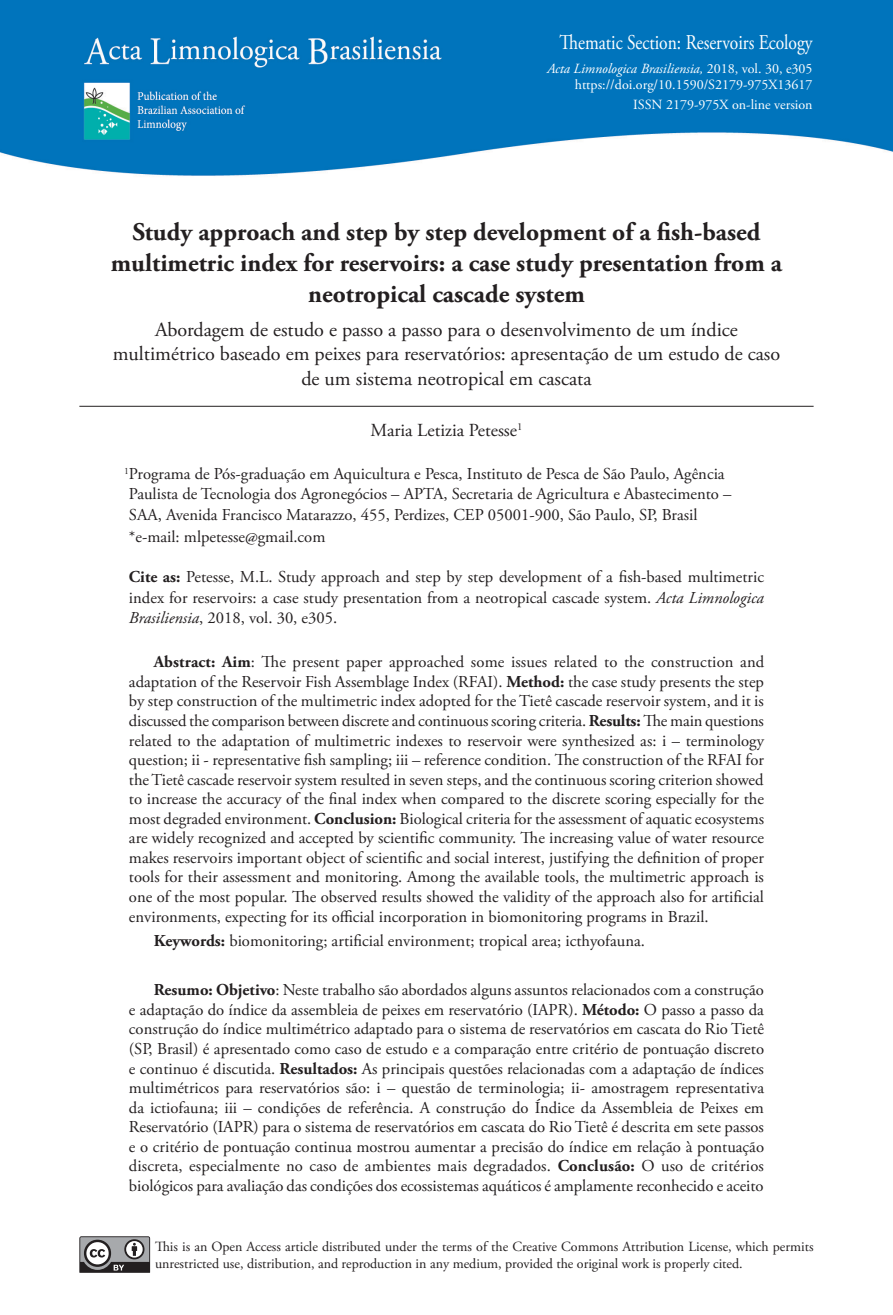
<style>
.page{position:relative;width:893px;height:1315px;background:#fff}
.page>*{position:absolute;margin:0;border:0;box-sizing:border-box;transform-origin:0 0}
.ArticleTitle{font:700 25.38px/30.8px "Adobe Garamond Pro";color:#231f20;text-align:center}
.t1{font:21px "Adobe Garamond Pro";color:#fff;scale:.83 1}
.ArticleTitle-Trans1{font:20.12px/24.5px "Adobe Garamond Pro";color:#231f20;text-align:center}
.Authors{font:18.38px "Adobe Garamond Pro";color:#231f20}
.Abstract{font:16.62px/19.6px "Adobe Garamond Pro";color:#231f20;text-align:justify}
.Abstract-Trans1{font:16.62px/19.6px "Adobe Garamond Pro";color:#231f20;text-align:justify}
.Affiliations{font:16.62px/20.3px "Adobe Garamond Pro";color:#231f20}
.HowToCite{font:16.62px/20.3px "Adobe Garamond Pro";color:#231f20;text-align:justify}
.Keywords{font:16.62px "Adobe Garamond Pro";color:#231f20}
.Correspondence{font:16.62px "Adobe Garamond Pro";color:#231f20}
.LicenseParaAlt{font:14px/16.8px "Adobe Garamond Pro";color:#231f20}
.t2{font:14px/16.4px "Adobe Garamond Pro";color:#fff;text-align:right}
.s1{font-style:italic}
.s2{font-weight:700}
</style>
<div class="page">
<img style="left:0;top:0;width:893px;height:176px">
<svg style="left:79px;top:1236px;width:71px;height:36px"></svg>
<hr style="left:79px;top:406px;width:735px;height:1px;background:#231f20">
<p class="t1" style="left:559px;top:29px;width:307px">Thematic Section: Reservoirs Ecology</p>
<p class="t2" style="left:547px;top:61px;width:267px"><span class="s1">Acta Limnologica Brasiliensia,</span> 2018, vol. 30, e305 https://doi.org/10.1590/S2179-975X13617</p>
<p class="t2" style="left:633px;top:96px;width:181px">ISSN 2179-975X on-line version</p>
<p class="ArticleTitle" style="left:111px;top:217px;width:673px">Study approach and step by step development of a fish-based multimetric index for reservoirs: a case study presentation from a neotropical cascade system</p>
<p class="ArticleTitle-Trans1" style="left:113px;top:318px;width:669px">Abordagem de estudo e passo a passo para o desenvolvimento de um índice multimétrico baseado em peixes para reservatórios: apresentação de um estudo de caso de um sistema neotropical em cascata</p>
<p class="Authors" style="left:370px;top:420px;width:154px">Maria Letizia Petesse<sup>1</sup></p>
<p class="Affiliations" style="left:124px;top:464px;width:609px"><sup>1</sup>Programa de Pós-graduação em Aquicultura e Pesca, Instituto de Pesca de São Paulo, Agência<br>Paulista de Tecnologia dos Agronegócios – APTA, Secretaria de Agricultura e Abastecimento –<br>SAA, Avenida Francisco Matarazzo, 455, Perdizes, CEP 05001-900, São Paulo, SP, Brasil</p>
<p class="Correspondence" style="left:129px;top:527px;width:198px">*e-mail: mlpetesse@gmail.com</p>
<p class="HowToCite" style="left:129px;top:567px;width:637px"><span class="s2">Cite as:</span> Petesse, M.L. Study approach and step by step development of a fish-based multimetric index for reservoirs: a case study presentation from a neotropical cascade system. <span class="s1">Acta Limnologica Brasiliensia</span>, 2018, vol. 30, e305.</p>
<p class="Abstract" style="left:129px;top:653px;width:637px;text-indent:25px"><span class="s2">Abstract: Aim</span>: The present paper approached some issues related to the construction and adaptation of the Reservoir Fish Assemblage Index (RFAI). <span class="s2">Method:</span> the case study presents the step by step construction of the multimetric index adopted for the Tietê cascade reservoir system, and it is discussed the comparison between discrete and continuous scoring criteria. <span class="s2">Results:</span> The main questions related to the adaptation of multimetric indexes to reservoir were synthesized as: i – terminology question; ii - representative fish sampling; iii – reference condition. The construction of the RFAI for the Tietê cascade reservoir system resulted in seven steps, and the continuous scoring criterion showed to increase the accuracy of the final index when compared to the discrete scoring especially for the most degraded environment. <span class="s2">Conclusion:</span> Biological criteria for the assessment of aquatic ecosystems are widely recognized and accepted by scientific community. The increasing value of water resource makes reservoirs important object of scientific and social interest, justifying the definition of proper tools for their assessment and monitoring. Among the available tools, the multimetric approach is one of the most popular. The observed results showed the validity of the approach also for artificial environments, expecting for its official incorporation in biomonitoring programs in Brazil.</p>
<p class="Keywords" style="left:154px;top:931px;width:493px"><span class="s2">Keywords:</span> biomonitoring; artificial environment; tropical area; icthyofauna.</p>
<p class="Abstract-Trans1" style="left:129px;top:981px;width:637px;text-indent:25px"><span class="s2">Resumo: Objetivo</span>: Neste trabalho são abordados alguns assuntos relacionados com a construção e adaptação do índice da assembleia de peixes em reservatório (IAPR). <span class="s2">Método:</span> O passo a passo da construção do índice multimétrico adaptado para o sistema de reservatórios em cascata do Rio Tietê (SP, Brasil) é apresentado como caso de estudo e a comparação entre critério de pontuação discreto e continuo é discutida. <span class="s2">Resultados:</span> As principais questões relacionadas com a adaptação de índices multimétricos para reservatórios são: i – questão de terminologia; ii- amostragem representativa da ictiofauna; iii – condições de referência. A construção do Índice da Assembleia de Peixes em Reservatório (IAPR) para o sistema de reservatórios em cascata do Rio Tietê é descrita em sete passos e o critério de pontuação continua mostrou aumentar a precisão do índice em relação à pontuação discreta, especialmente no caso de ambientes mais degradados. <span class="s2">Conclusão:</span> O uso de critérios biológicos para avaliação das condições dos ecossistemas aquáticos é amplamente reconhecido e aceito</p>
<p class="LicenseParaAlt" style="left:155px;top:1238px;width:660px">This is an Open Access article distributed under the terms of the Creative Commons Attribution License, which permits unrestricted use, distribution, and reproduction in any medium, provided the original work is properly cited.</p>
</div>
